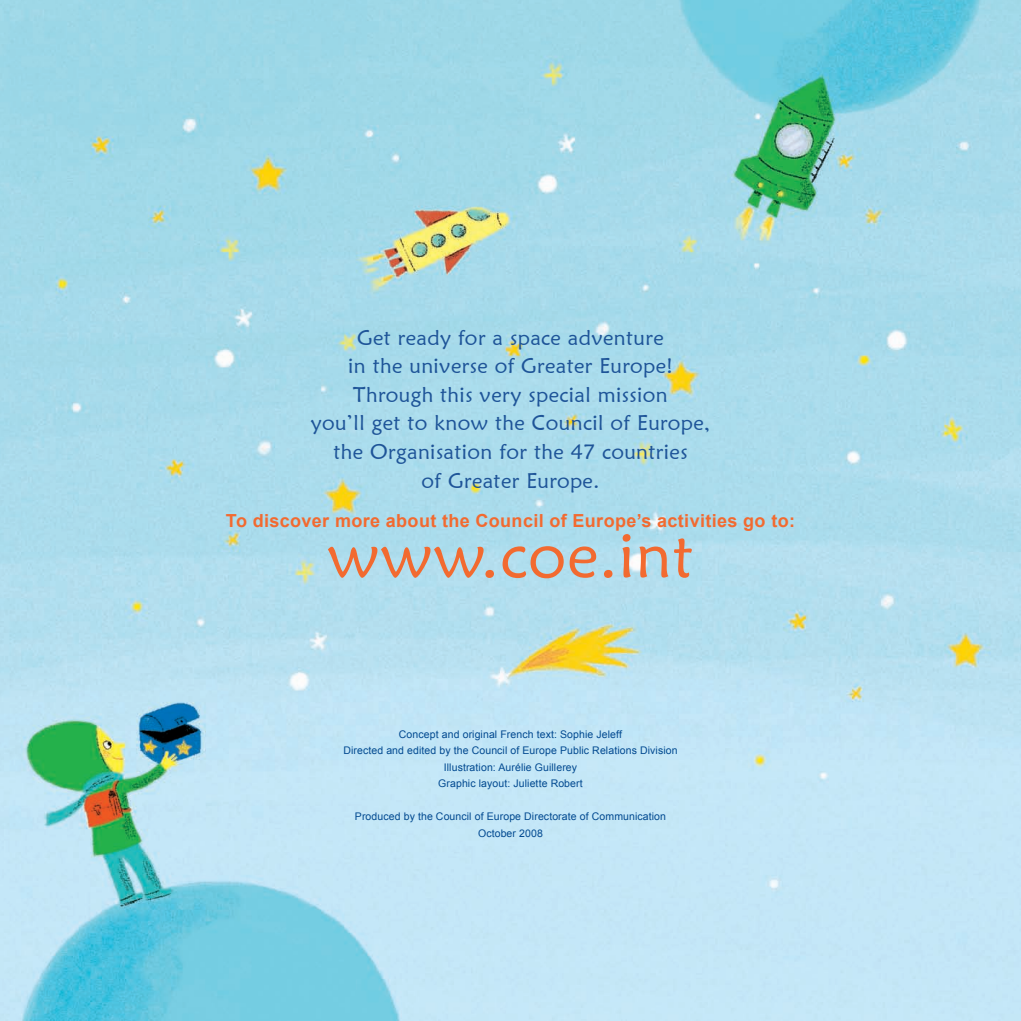
<style>
.page{position:relative;width:1021px;height:1021px;background:#fff}
.page>*{position:absolute;margin:0;border:0;box-sizing:border-box;transform-origin:0 0}
.t1{font:63px "Maiandra GD";letter-spacing:.02em;color:#f26a30}
.t2{font:21px/28.5px "Maiandra GD";letter-spacing:.02em;color:#1e5498;text-align:center}
.t3{font:700 18px "Arial";letter-spacing:.02em;color:#f26a30}
.t4{font:10.5px/16.5px "Arial";letter-spacing:.01em;color:#014990;text-align:center}
</style>
<div class="page">
<img style="left:0;top:0;width:1020px;height:1020px">
<h2 class="t2" style="left:311px;top:323px;width:401px">Get ready for a space adventure<br>in the universe of Greater Europe!<br>Through this very special mission<br>you’ll get to know the Council of Europe, the Organisation for the 47 countries<br>of Greater Europe.</h2>
<h3 class="t3" style="left:226px;top:508px;width:570px">To discover more about the Council of Europe’s activities go to:</h3>
<h1 class="t1" style="left:327px;top:517px;width:367px">www.coe.int</h1>
<p class="t4" style="left:343px;top:725px;width:336px">Concept and original French text: Sophie Jeleff<br>Directed and edited by the Council of Europe Public Relations Division Illustration: Aurélie Guillerey<br>Graphic layout: Juliette Robert</p>
<p class="t4" style="left:355px;top:808px;width:313px">Produced by the Council of Europe Directorate of Communication<br>October 2008</p>
</div>
